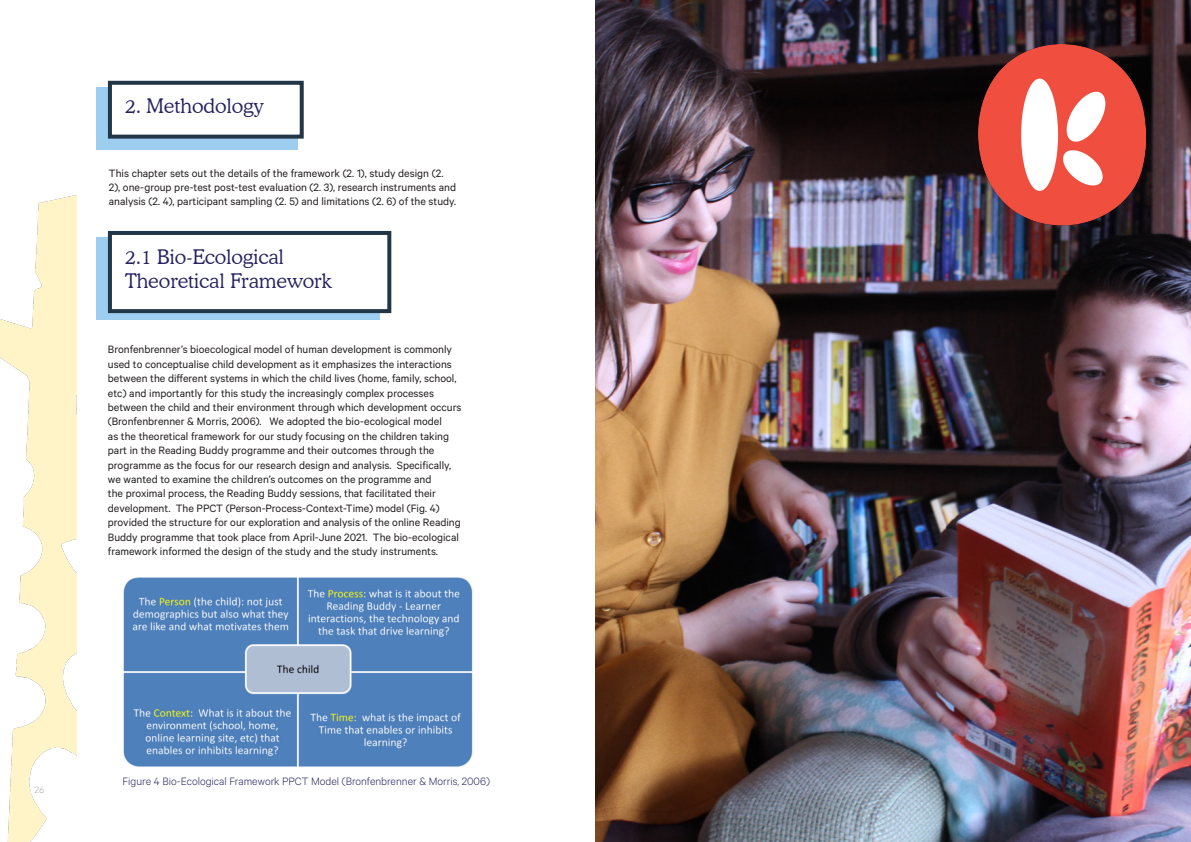
<style>
.page{position:relative;width:1191px;height:842px;background:#fff}
.page>*{position:absolute;margin:0;border:0;box-sizing:border-box;transform-origin:0 0}
.t1{font:300 20px "Cooper BT";color:#262262}
.Kinia{font:12px/14.4px "Calibre";color:#231f20}
.refs{font:300 12px "Calibre";color:#262262}
.t2{font:300 9px "Lato";color:#939598}
</style>
<div class="page">
<img style="left:0;top:194px;width:77px;height:648px">
<div style="left:96px;top:87px;width:202px;height:63px;background:#9dceef"></div>
<div style="left:108px;top:81px;width:196px;height:58px;background:#fff;border:4px solid #213747"></div>
<div style="left:96px;top:238px;width:284px;height:82px;background:#9dceef"></div>
<div style="left:108px;top:231px;width:283px;height:82px;background:#fff;border:4px solid #213747"></div>
<img style="left:123px;top:577px;width:350px;height:190px">
<img style="left:595px;top:0;width:596px;height:842px">
<img style="left:978px;top:45px;width:167px;height:182px">
<p class="t1" style="left:125px;top:94px;width:140px">2. Methodology</p>
<p class="Kinia" style="left:109px;top:165px;width:349px">This chapter sets out the details of the framework (2. 1), study design (2.<br>2), one-group pre-test post-test evaluation (2. 3), research instruments and analysis (2. 4), participant sampling (2. 5) and limitations (2. 6) of the study.</p>
<p class="t1" style="left:125px;top:244px;width:160px">2.1 Bio-Ecological</p>
<p class="t1" style="left:125px;top:268px;width:208px">Theoretical Framework</p>
<p class="Kinia" style="left:108px;top:342px;width:355px">Bronfenbrenner’s bioecological model of human development is commonly used to conceptualise child development as it emphasizes the interactions between the different systems in which the child lives (home, family, school, etc) and importantly for this study the increasingly complex processes between the child and their environment through which development occurs (Bronfenbrenner &amp; Morris, 2006). We adopted the bio-ecological model<br>as the theoretical framework for our study focusing on the children taking part in the Reading Buddy programme and their outcomes through the programme as the focus for our research design and analysis. Specifically, we wanted to examine the children’s outcomes on the programme and<br>the proximal process, the Reading Buddy sessions, that facilitated their development. The PPCT (Person-Process-Context-Time) model (Fig. 4) provided the structure for our exploration and analysis of the online Reading Buddy programme that took place from April-June 2021. The bio-ecological framework informed the design of the study and the study instruments.</p>
<p class="t2" style="left:34px;top:784px;width:12px">26</p>
<p class="refs" style="left:123px;top:774px;width:369px">Figure 4 Bio-Ecological Framework PPCT Model (Bronfenbrenner &amp; Morris, 2006)</p>
</div>
